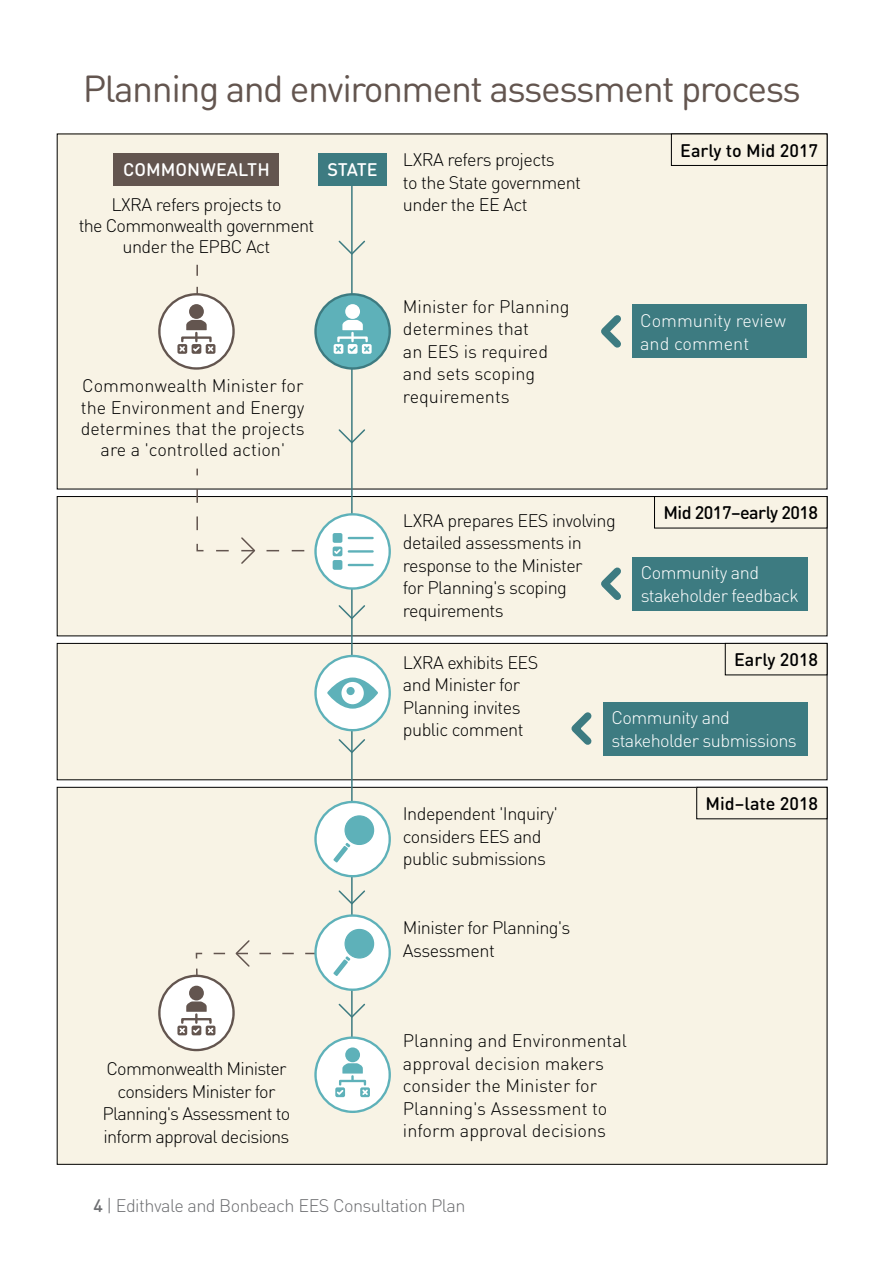
<style>
.page{position:relative;width:893px;height:1263px;background:#fff}
.page>*{position:absolute;margin:0;border:0;box-sizing:border-box;transform-origin:0 0}
.LX_H1{font:37.2px "DIN Round OT";letter-spacing:-.04em;color:#63554f}
.LX_Body{font:300 18px/22.5px "DIN Round OT";letter-spacing:-.03em;color:#000}
.LX_Body-2{font:300 18px/22.5px "DIN Round OT";color:#000}
.LX_Body-3{font:300 18px/22.5px "DIN Round OT";letter-spacing:-.03em;color:#fff}
.t1{font:300 18px "DIN Round OT";letter-spacing:-.03em;color:#6d6e71}
.LX_Body-4{font:500 18px "DIN Round OT";color:#000}
.LX_Body-5{font:300 18px/22.5px "DIN Round OT";color:#fff}
.LX_Body-6{font:500 18px "DIN Round OT";letter-spacing:.005em;color:#fff}
.LX_Body-7{font:500 18px "DIN Round OT";letter-spacing:-.03em;color:#000}
.s1{font-weight:500}
</style>
<div class="page">
<div style="left:57px;top:787px;width:770px;height:377px;background:#f8f3e5"></div>
<div style="left:57px;top:643px;width:770px;height:137px;background:#f8f3e5"></div>
<div style="left:57px;top:643px;width:770px;height:137px;border:1px solid #000"></div>
<div style="left:57px;top:496px;width:770px;height:140px;background:#f8f3e5"></div>
<div style="left:57px;top:134px;width:770px;height:355px;background:#f8f3e5"></div>
<hr style="left:351px;top:182px;width:2px;height:867px;background:#3d7b81">
<svg style="left:314px;top:293px;width:77px;height:77px"></svg>
<svg style="left:158px;top:265px;width:77px;height:105px"></svg>
<svg style="left:314px;top:801px;width:77px;height:76px"></svg>
<svg style="left:314px;top:655px;width:77px;height:76px"></svg>
<svg style="left:328px;top:679px;width:49px;height:28px"></svg>
<div style="left:327px;top:677px;width:51px;height:32px;border:2px solid #5eb1b9;border-radius:50%"></div>
<div style="left:341px;top:682px;width:23px;height:22px;background:#fff;border-radius:50%"></div>
<div style="left:346px;top:687px;width:9px;height:8px;background:#5eb1b9;border-radius:50%"></div>
<div style="left:632px;top:557px;width:175px;height:53px;background:#3d7b81"></div>
<svg style="left:601px;top:567px;width:20px;height:33px"></svg>
<div style="left:632px;top:305px;width:174px;height:53px;background:#3d7b81"></div>
<svg style="left:601px;top:315px;width:20px;height:33px"></svg>
<div style="left:603px;top:702px;width:204px;height:53px;background:#3d7b81"></div>
<svg style="left:571px;top:712px;width:21px;height:33px"></svg>
<svg style="left:338px;top:428px;width:27px;height:17px"></svg>
<svg style="left:338px;top:239px;width:27px;height:17px"></svg>
<svg style="left:196px;top:467px;width:195px;height:123px"></svg>
<svg style="left:338px;top:604px;width:27px;height:16px"></svg>
<svg style="left:338px;top:738px;width:27px;height:16px"></svg>
<svg style="left:338px;top:889px;width:27px;height:17px"></svg>
<svg style="left:158px;top:914px;width:233px;height:199px"></svg>
<div style="left:114px;top:153px;width:165px;height:33px;background:#63554f"></div>
<div style="left:318px;top:153px;width:69px;height:33px;background:#3d7b81"></div>
<div style="left:671px;top:134px;width:156px;height:32px;border:1px solid #000"></div>
<div style="left:654px;top:496px;width:173px;height:32px;border:1px solid #000"></div>
<div style="left:725px;top:643px;width:102px;height:32px;border:1px solid #000"></div>
<div style="left:696px;top:787px;width:131px;height:32px;border:1px solid #000"></div>
<p class="LX_H1" style="left:83px;top:65px;width:720px">Planning and environment assessment process</p>
<p class="LX_Body-6" style="left:123px;top:158px;width:148px">COMMONWEALTH</p>
<p class="LX_Body-6" style="left:327px;top:158px;width:52px">STATE</p>
<p class="LX_Body" style="left:79px;top:193px;width:237px;line-height:21.3px;text-align:center">LXRA refers projects to<br>the Commonwealth government under the EPBC Act</p>
<p class="LX_Body-2" style="left:81px;top:375px;width:226px;line-height:21.3px;text-align:center">Commonwealth Minister for the Environment and Energy determines that the projects are a 'controlled action'</p>
<p class="LX_Body" style="left:403px;top:148px;width:180px">LXRA refers projects<br>to the State government under the EE Act</p>
<p class="LX_Body-2" style="left:403px;top:295px;width:168px">Minister for Planning determines that<br>an EES is required and sets scoping requirements</p>
<p class="LX_Body-4" style="left:680px;top:139px;width:139px">Early to Mid 2017</p>
<p class="LX_Body-5" style="left:640px;top:309px;width:147px">Community review and comment</p>
<p class="LX_Body-7" style="left:663px;top:501px;width:156px">Mid 2017–early 2018</p>
<p class="LX_Body" style="left:403px;top:509px;width:214px">LXRA prepares EES involving detailed assessments in response to the Minister<br>for Planning's scoping requirements</p>
<p class="LX_Body" style="left:403px;top:651px;width:137px">LXRA exhibits EES and Minister for<br>Planning invites public comment</p>
<p class="LX_Body-3" style="left:641px;top:561px;width:160px">Community and stakeholder feedback</p>
<p class="LX_Body-4" style="left:734px;top:648px;width:86px">Early 2018</p>
<p class="LX_Body-3" style="left:612px;top:706px;width:187px">Community and stakeholder submissions</p>
<p class="LX_Body" style="left:403px;top:802px;width:156px">Independent 'Inquiry' considers EES and public submissions</p>
<p class="LX_Body" style="left:403px;top:916px;width:169px">Minister for Planning's<br>Assessment</p>
<p class="LX_Body-4" style="left:706px;top:792px;width:114px">Mid–late 2018</p>
<p class="LX_Body" style="left:102px;top:1057px;width:189px;text-align:center">Commonwealth Minister considers Minister for<br>Planning's Assessment to inform approval decisions</p>
<p class="LX_Body-2" style="left:403px;top:1029px;width:226px">Planning and Environmental approval decision makers consider the Minister for<br>Planning's Assessment to inform approval decisions</p>
<p class="t1" style="left:94px;top:1194px;width:373px"><span class="s1">4</span> | Edithvale and Bonbeach EES Consultation Plan</p>
</div>
